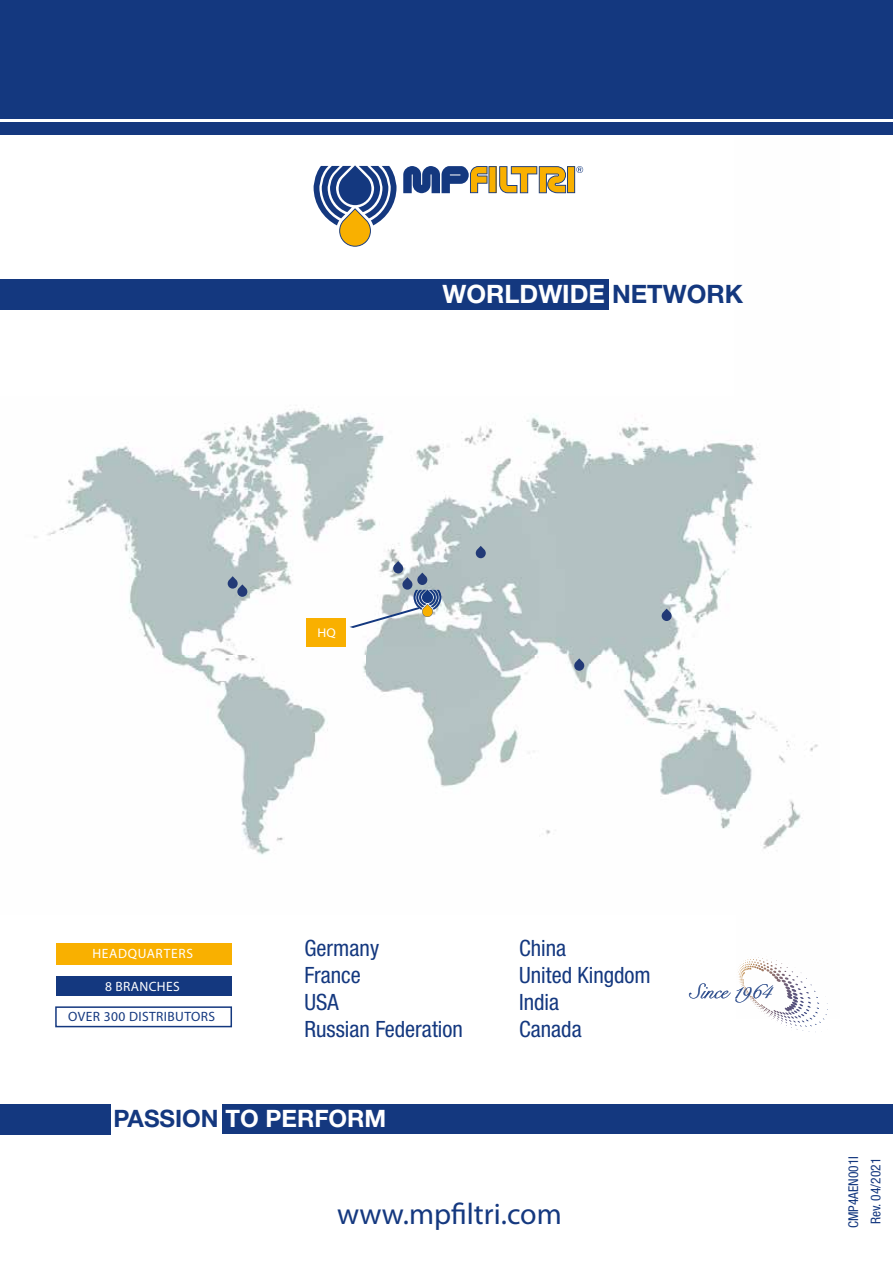
<style>
.page{position:relative;width:893px;height:1263px;background:#fff}
.page>*{position:absolute;margin:0;border:0;box-sizing:border-box;transform-origin:0 0}
.t1{font:30px "Myriad Pro";color:#14387f}
.t2{font:700 25.35px "Helvetica Neue LT Std";color:#fff}
.t3{font:700 24px "Helvetica Neue LT Std";color:#fff}
.t4{font:condensed 22.5px/27px "Helvetica Neue LT Std";color:#14387f}
.t5{font:20.4px "Snell Roundhand";color:#14387f}
.t6{font:condensed 13.5px "Helvetica Neue LT Std";color:#14387f}
.t7{font:13.5px "Myriad Pro";letter-spacing:.03em;color:#14387f}
.t8{font:13.5px "Myriad Pro";letter-spacing:.05em;color:#fff}
.t9{font:13.5px "Myriad Pro";letter-spacing:.025em;color:#fff}
.t10{font:12.75px "Myriad Pro";color:#fff;scale:1.07 1}
.s1{color:#14387f}
</style>
<div class="page">
<img style="left:0;top:169px;width:828px;height:966px">
<svg style="left:662px;top:609px;width:10px;height:12px"></svg>
<svg style="left:574px;top:658px;width:10px;height:13px"></svg>
<svg style="left:348px;top:561px;width:93px;height:68px"></svg>
<svg style="left:228px;top:576px;width:19px;height:21px"></svg>
<svg style="left:476px;top:546px;width:10px;height:12px"></svg>
<div style="left:307px;top:618px;width:39px;height:28px;background:#f9b000"></div>
<svg style="left:740px;top:954px;width:42px;height:10px"></svg>
<svg style="left:689px;top:983px;width:84px;height:19px"></svg>
<div style="left:222px;top:1104px;width:671px;height:30px;background:#14387f"></div>
<div style="left:0;top:0;width:893px;height:118px;background:#14387f"></div>
<svg style="left:314px;top:165px;width:82px;height:82px"></svg>
<svg style="left:403px;top:166px;width:180px;height:27px"></svg>
<div style="left:0;top:122px;width:893px;height:13px;background:#14387f"></div>
<div style="left:0;top:1104px;width:111px;height:30px;background:#14387f"></div>
<div style="left:0;top:279px;width:608px;height:30px;background:#14387f"></div>
<div style="left:56px;top:977px;width:175px;height:19px;background:#14387f"></div>
<div style="left:56px;top:943px;width:175px;height:21px;background:#f9b000"></div>
<div style="left:55px;top:1006px;width:177px;height:21px;border:2px solid #14387f"></div>
<p class="t2" style="left:443px;top:278px;width:302px">WORLDWIDE <span class="s1">NETWORK</span></p>
<p class="t10" style="left:318px;top:625px;width:19px">HQ</p>
<p class="t8" style="left:92px;top:945px;width:102px">HEADQUARTERS</p>
<p class="t9" style="left:105px;top:978px;width:76px">8 BRANCHES</p>
<p class="t7" style="left:68px;top:1008px;width:149px">OVER 300 DISTRIBUTORS</p>
<p class="t4" style="left:305px;top:935px;width:160px">Germany<br>France<br>USA<br>Russian Federation</p>
<p class="t3" style="left:113px;top:1103px;width:274px"><span class="s1">PASSION</span> TO PERFORM</p>
<p class="t4" style="left:519px;top:935px;width:133px">China<br>United Kingdom<br>India<br>Canada</p>
<h1 class="t1" style="left:337px;top:1195px;width:226px">www.mpfiltri.com</h1>
<p class="t5" style="left:690px;top:977px;width:83px">Since 1964</p>
<p class="t6" style="left:845px;top:1228px;width:74px;rotate:-90deg">CMP4AEN001I</p>
<p class="t6" style="left:868px;top:1224px;width:68px;rotate:-90deg">Rev. 04/2021</p>
</div>
